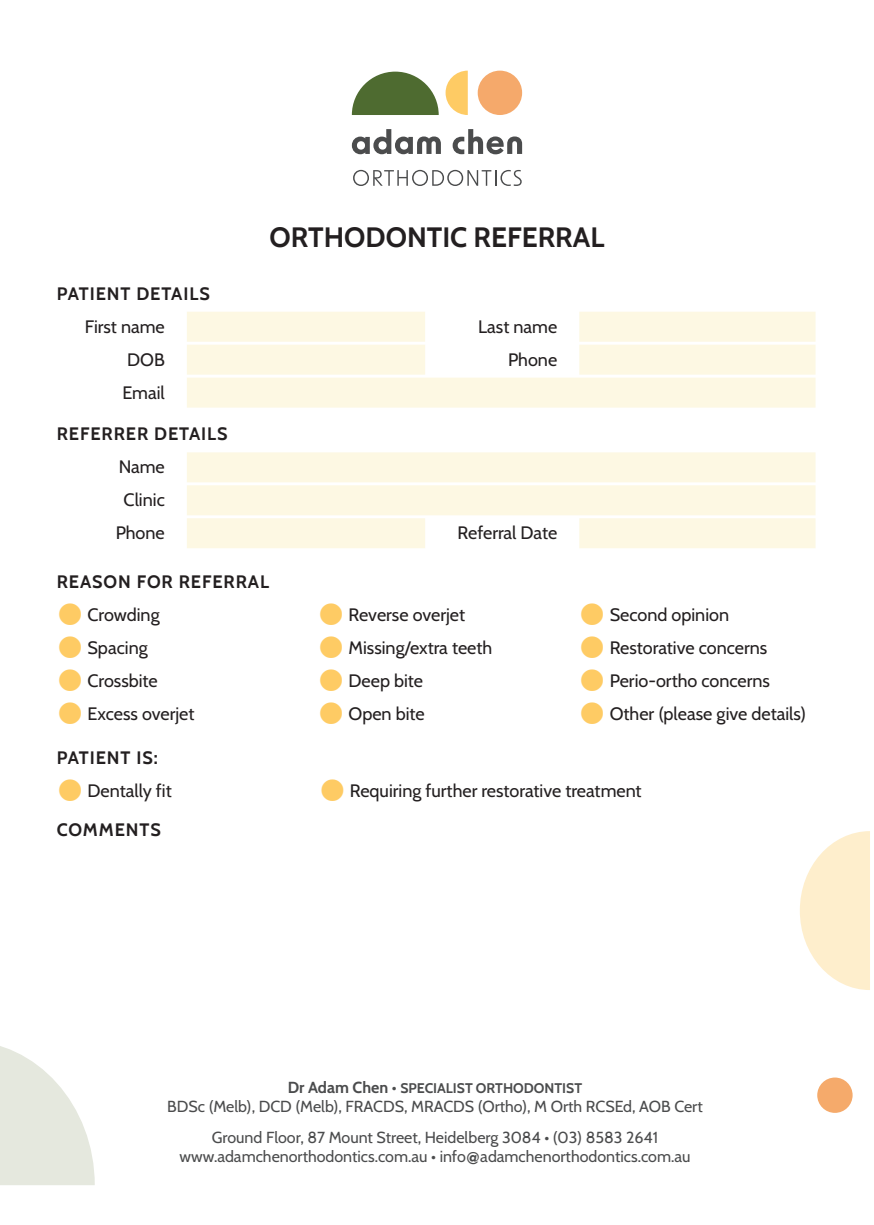
<style>
.page{position:relative;width:874px;height:1225px;background:#fff}
.page>*{position:absolute;margin:0;border:0;box-sizing:border-box;transform-origin:0 0}
.t1{font:28px "Cabin";color:#231f20}
.t2{font:18px/33px "Cabin";color:#231f20}
.t3{font:18px "Cabin";letter-spacing:.05em;color:#231f20}
.t4{font:16px/30.6px "Cabin";color:#4b4c4d;text-align:center}
.t5{font:14px "Cabin";color:#4b4c4d}
.s1{font-size:16px}
.s2{font-family:"Century Gothic Pro";font-weight:700}
</style>
<div class="page">
<svg style="left:0;top:1046px;width:95px;height:139px"></svg>
<svg style="left:351px;top:72px;width:87px;height:43px"></svg>
<svg style="left:445px;top:71px;width:22px;height:44px"></svg>
<div style="left:477px;top:71px;width:45px;height:44px;background:#f5a96b;border-radius:50%"></div>
<svg style="left:351px;top:129px;width:89px;height:25px"></svg>
<svg style="left:452px;top:129px;width:70px;height:25px"></svg>
<svg style="left:353px;top:170px;width:168px;height:16px"></svg>
<svg style="left:800px;top:831px;width:69px;height:159px"></svg>
<div style="left:816px;top:1077px;width:36px;height:35px;background:#f5aa6b;border-radius:50%"></div>
<div style="left:187px;top:452px;width:628px;height:30px;background:#fdf8e3"></div>
<div style="left:187px;top:485px;width:628px;height:30px;background:#fdf8e3"></div>
<div style="left:187px;top:518px;width:238px;height:30px;background:#fdf8e3"></div>
<div style="left:579px;top:518px;width:236px;height:30px;background:#fdf8e3"></div>
<div style="left:187px;top:312px;width:238px;height:30px;background:#fdf8e3"></div>
<div style="left:579px;top:312px;width:236px;height:30px;background:#fdf8e3"></div>
<div style="left:187px;top:345px;width:238px;height:30px;background:#fdf8e3"></div>
<div style="left:579px;top:345px;width:236px;height:30px;background:#fdf8e3"></div>
<div style="left:187px;top:377px;width:628px;height:30px;background:#fdf8e3"></div>
<p class="t2" style="left:85px;top:276px;width:126px;text-indent:-28px">PATIENT DETAILS<br>First name</p>
<h1 class="t1" style="left:269px;top:215px;width:336px">ORTHODONTIC REFERRAL</h1>
<p class="t2" style="left:478px;top:309px;width:80px">Last name</p>
<p class="t2" style="left:127px;top:342px;width:39px">DOB</p>
<p class="t2" style="left:508px;top:342px;width:51px">Phone</p>
<p class="t2" style="left:122px;top:374px;width:44px">Email</p>
<p class="t2" style="left:57px;top:416px;width:172px;text-align:center">REFERRER DETAILS<br>Name<br>Clinic<br>Phone</p>
<p class="t2" style="left:87px;top:564px;width:183px;text-indent:-31px">REASON FOR REFERRAL<br>Crowding<br>Spacing<br>Crossbite<br>Excess overjet</p>
<p class="t2" style="left:87px;top:740px;width:86px;text-indent:-31px">PATIENT IS:<br>Dentally fit</p>
<p class="t3" style="left:57px;top:815px;width:105px">COMMENTS</p>
<p class="t2" style="left:457px;top:515px;width:101px">Referral Date</p>
<p class="t2" style="left:348px;top:597px;width:145px">Reverse overjet<br>Missing/extra teeth<br>Deep bite<br>Open bite</p>
<p class="t2" style="left:609px;top:597px;width:198px">Second opinion<br>Restorative concerns<br>Perio-ortho concerns<br>Other (please give details)</p>
<p class="t2" style="left:349px;top:773px;width:293px">Requiring further restorative treatment</p>
<p class="t5" style="left:288px;top:1077px;width:296px"><span class="s1">Dr Adam Chen •</span> SPECIALIST ORTHODONTIST</p>
<p class="t4" style="left:167px;top:1090px;width:536px">BDSc (Melb), DCD (Melb), FRACDS, MRACDS (Ortho), M Orth RCSEd, AOB Cert<br>Ground Floor, 87 Mount Street, Heidelberg 3084 • (03) 8583 2641</p>
<p class="t4" style="left:179px;top:1140px;width:512px">www.adamchenorthodontics.com.au • info<span class="s2">@</span>adamchenorthodontics.com.au</p>
</div>
